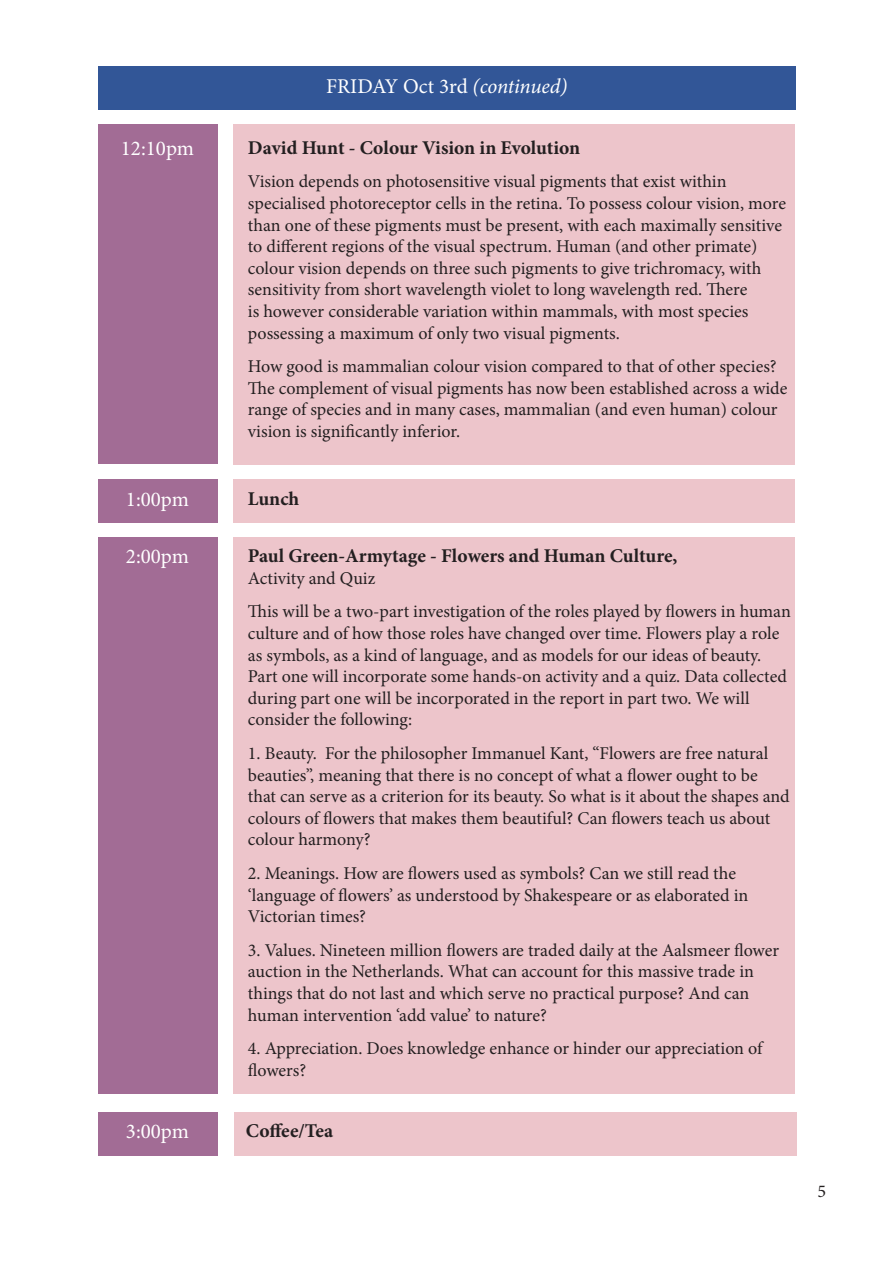
<style>
.page{position:relative;width:893px;height:1263px;background:#fff}
.page>*{position:absolute;margin:0;border:0;box-sizing:border-box;transform-origin:0 0}
.t1{font:21px "Minion Pro";color:#fff}
.t2{font:700 19.5px "Minion Pro";letter-spacing:-.005em;color:#231f20}
.t3{font:18px/21.6px "Minion Pro";color:#231f20}
.s1{font-style:italic}
</style>
<div class="page">
<div style="left:234px;top:480px;width:561px;height:43px;background:#edc5cb"></div>
<div style="left:99px;top:480px;width:119px;height:43px;background:#a26c95"></div>
<div style="left:234px;top:537px;width:561px;height:557px;background:#edc5cb"></div>
<div style="left:99px;top:537px;width:119px;height:557px;background:#a26c95"></div>
<div style="left:234px;top:1112px;width:563px;height:43px;background:#edc5cb"></div>
<div style="left:99px;top:1112px;width:119px;height:43px;background:#a26c95"></div>
<div style="left:234px;top:124px;width:561px;height:341px;background:#edc5cb"></div>
<div style="left:99px;top:124px;width:119px;height:339px;background:#a26c95"></div>
<div style="left:99px;top:66px;width:697px;height:43px;background:#325697"></div>
<p class="t1" style="left:326px;top:72px;width:243px">FRIDAY Oct 3rd <span class="s1">(continued)</span></p>
<p class="t1" style="left:121px;top:134px;width:75px">12:10pm</p>
<p class="t2" style="left:248px;top:134px;width:334px">David Hunt - Colour Vision in Evolution</p>
<p class="t3" style="left:248px;top:171px;width:540px">Vision depends on photosensitive visual pigments that exist within specialised photoreceptor cells in the retina. To possess colour vision, more than one of these pigments must be present, with each maximally sensitive to different regions of the visual spectrum. Human (and other primate) colour vision depends on three such pigments to give trichromacy, with sensitivity from short wavelength violet to long wavelength red. There<br>is however considerable variation within mammals, with most species possessing a maximum of only two visual pigments.</p>
<p class="t3" style="left:248px;top:356px;width:541px">How good is mammalian colour vision compared to that of other species?<br>The complement of visual pigments has now been established across a wide range of species and in many cases, mammalian (and even human) colour vision is significantly inferior.</p>
<p class="t1" style="left:126px;top:485px;width:64px">1:00pm</p>
<p class="t1" style="left:126px;top:542px;width:64px">2:00pm</p>
<p class="t2" style="left:248px;top:485px;width:53px">Lunch</p>
<p class="t2" style="left:248px;top:542px;width:431px">Paul Green-Armytage - Flowers and Human Culture,</p>
<p class="t3" style="left:248px;top:567px;width:129px">Activity and Quiz</p>
<p class="t3" style="left:248px;top:601px;width:544px">This will be a two-part investigation of the roles played by flowers in human culture and of how those roles have changed over time. Flowers play a role as symbols, as a kind of language, and as models for our ideas of beauty.<br>Part one will incorporate some hands-on activity and a quiz. Data collected during part one will be incorporated in the report in part two. We will consider the following:</p>
<p class="t3" style="left:248px;top:742px;width:543px">1. Beauty. For the philosopher Immanuel Kant, “Flowers are free natural beauties”, meaning that there is no concept of what a flower ought to be that can serve as a criterion for its beauty. So what is it about the shapes and colours of flowers that makes them beautiful? Can flowers teach us about colour harmony?</p>
<p class="t3" style="left:248px;top:862px;width:502px">2. Meanings. How are flowers used as symbols? Can we still read the ‘language of flowers’ as understood by Shakespeare or as elaborated in<br>Victorian times?</p>
<p class="t3" style="left:248px;top:939px;width:533px">3. Values. Nineteen million flowers are traded daily at the Aalsmeer flower auction in the Netherlands. What can account for this massive trade in things that do not last and which serve no practical purpose? And can human intervention ‘add value’ to nature?</p>
<p class="t3" style="left:248px;top:1038px;width:516px">4. Appreciation. Does knowledge enhance or hinder our appreciation of flowers?</p>
<p class="t1" style="left:126px;top:1117px;width:64px">3:00pm</p>
<p class="t2" style="left:246px;top:1117px;width:89px">Coffee/Tea</p>
<p class="t3" style="left:817px;top:1180px;width:10px">5</p>
</div>
